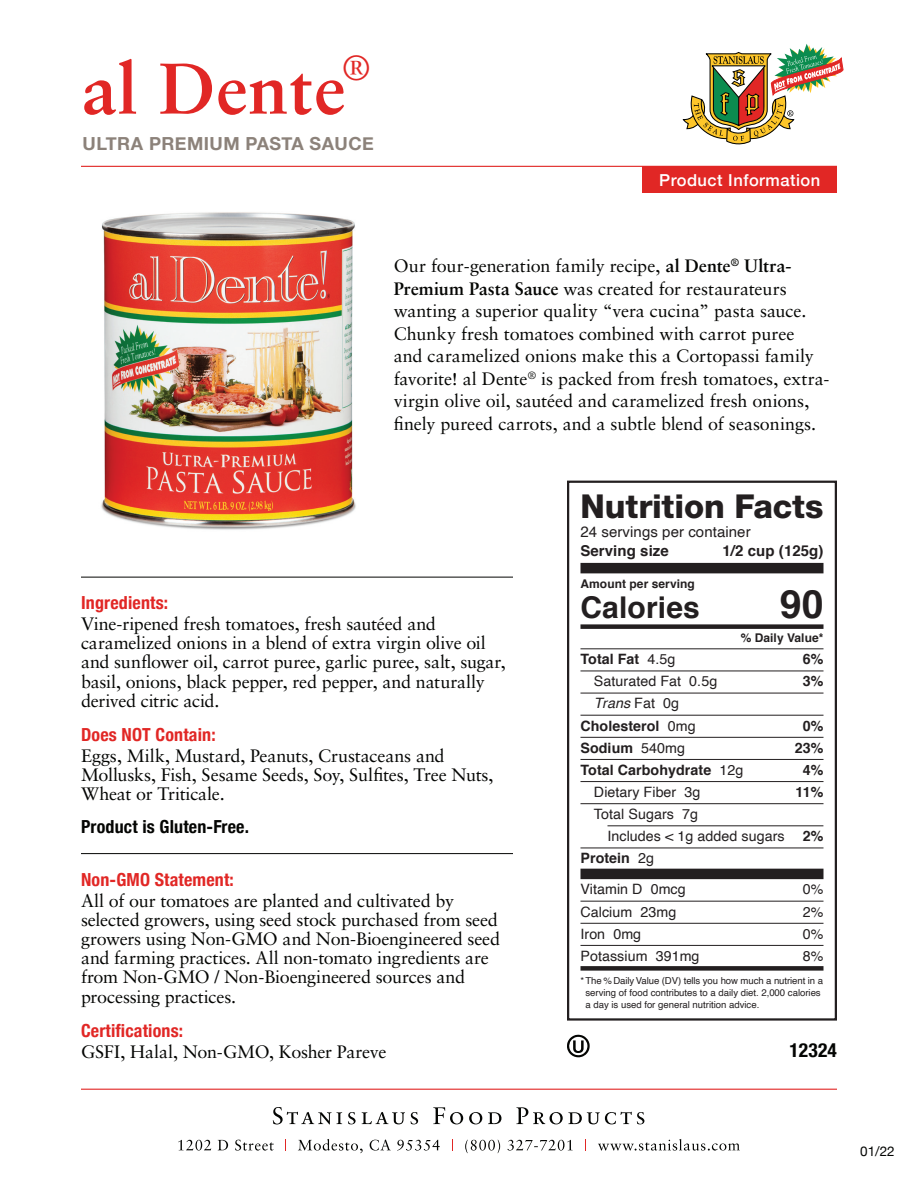
<style>
.page{position:relative;width:918px;height:1188px;background:#fff}
.page>*{position:absolute;margin:0;border:0;box-sizing:border-box;transform-origin:0 0}
.t1{font:700 72px "Sabon";letter-spacing:.01em;color:#e12725}
.t2{font:700 39px "Helvetica";color:#231f20}
.t3{font:34.8px "Sabon Roman SC";color:#e12725}
.t4{font:800 33px "Helvetica Neue LT Pro";letter-spacing:-.005em;color:#231f20}
.t5{font:700 30px "Helvetica";letter-spacing:.005em;color:#231f20}
.t6{font:700 condensed 19.5px "Helvetica Neue";letter-spacing:.01em;color:#040503}
.t7{font:18px/19.2px "Sabon";letter-spacing:-.01em;color:#040503}
.t8{font:700 condensed 18px "Helvetica Neue";letter-spacing:.01em;color:#e12725}
.t9{font:700 18px "Helvetica Neue";letter-spacing:.025em;color:#8c827a}
.t10{font:700 condensed 18px "Helvetica Neue";letter-spacing:.01em;color:#040503}
.t11{font:500 16.5px "Helvetica Neue";letter-spacing:.03em;color:#fff}
.t12{font:700 15px "Helvetica";letter-spacing:.005em;color:#231f20}
.t13{font:15px "Helvetica";letter-spacing:.005em;color:#231f20}
.t14{font:14.25px/22.2px "Helvetica";letter-spacing:.005em;color:#231f20}
.t15{font:700 14.25px/22.2px "Helvetica";letter-spacing:.005em;color:#231f20;text-align:center}
.t16{font:13.5px "Helvetica Neue";color:#040503}
.t17{font:700 12px "Helvetica";letter-spacing:.005em;color:#231f20}
.t18{font:9.6px/11.7px "Helvetica";letter-spacing:-.005em;color:#231f20}
.s1{font-weight:700}
.s2{font-weight:400}
.s3{font-weight:400;font-style:italic}
</style>
<div class="page">
<svg style="left:273px;top:1107px;width:69px;height:17px"></svg>
<svg style="left:348px;top:1112px;width:8px;height:12px"></svg>
<svg style="left:362px;top:1112px;width:43px;height:12px"></svg>
<svg style="left:411px;top:1112px;width:7px;height:12px"></svg>
<svg style="left:433px;top:1107px;width:30px;height:17px"></svg>
<svg style="left:469px;top:1112px;width:13px;height:12px"></svg>
<svg style="left:488px;top:1112px;width:13px;height:12px"></svg>
<svg style="left:516px;top:1107px;width:128px;height:17px"></svg>
<svg style="left:178px;top:1140px;width:33px;height:11px"></svg>
<svg style="left:218px;top:1140px;width:10px;height:10px"></svg>
<svg style="left:235px;top:1140px;width:39px;height:11px"></svg>
<svg style="left:285px;top:1139px;width:1px;height:12px"></svg>
<svg style="left:298px;top:1139px;width:65px;height:14px"></svg>
<svg style="left:370px;top:1139px;width:21px;height:12px"></svg>
<svg style="left:397px;top:1140px;width:43px;height:11px"></svg>
<svg style="left:452px;top:1139px;width:1px;height:12px"></svg>
<svg style="left:465px;top:1140px;width:35px;height:13px"></svg>
<svg style="left:507px;top:1140px;width:66px;height:11px"></svg>
<svg style="left:598px;top:1139px;width:142px;height:12px"></svg>
<hr style="left:81px;top:1089px;width:756px;height:1px;background:#e12725">
<svg style="left:682px;top:44px;width:161px;height:101px"></svg>
<hr style="left:81px;top:166px;width:756px;height:1px;background:#e12725">
<div style="left:643px;top:166px;width:194px;height:26px;background:#e12725"></div>
<svg style="left:567px;top:1035px;width:23px;height:22px"></svg>
<div style="left:567px;top:481px;width:270px;height:540px;border:2px solid #231f20"></div>
<div style="left:581px;top:563px;width:243px;height:10px;background:#231f20"></div>
<div style="left:581px;top:624px;width:243px;height:5px;background:#231f20"></div>
<hr style="left:581px;top:649px;width:243px;height:1px;background:#231f20">
<hr style="left:581px;top:671px;width:243px;height:1px;background:#231f20">
<hr style="left:581px;top:693px;width:243px;height:1px;background:#231f20">
<hr style="left:581px;top:715px;width:243px;height:1px;background:#231f20">
<hr style="left:581px;top:737px;width:243px;height:1px;background:#231f20">
<hr style="left:581px;top:759px;width:243px;height:1px;background:#231f20">
<hr style="left:581px;top:781px;width:243px;height:1px;background:#231f20">
<hr style="left:581px;top:803px;width:243px;height:1px;background:#231f20">
<hr style="left:608px;top:826px;width:215px;height:1px;background:#231f20">
<hr style="left:581px;top:848px;width:243px;height:1px;background:#231f20">
<div style="left:581px;top:869px;width:243px;height:10px;background:#231f20"></div>
<hr style="left:581px;top:901px;width:243px;height:1px;background:#231f20">
<hr style="left:581px;top:923px;width:243px;height:1px;background:#231f20">
<hr style="left:581px;top:945px;width:243px;height:1px;background:#231f20">
<div style="left:581px;top:966px;width:243px;height:5px;background:#231f20"></div>
<img style="left:101px;top:212px;width:255px;height:318px">
<hr style="left:81px;top:577px;width:432px;height:1px;background:#040503">
<hr style="left:81px;top:853px;width:432px;height:1px;background:#040503">
<h1 class="t1" style="left:81px;top:44px;width:266px">al Dente</h1>
<h3 class="t3" style="left:343px;top:48px;width:29px">®</h3>
<p class="t9" style="left:83px;top:129px;width:293px">ULTRA PREMIUM PASTA SAUCE</p>
<p class="t11" style="left:659px;top:166px;width:163px">Product Information</p>
<p class="t7" style="left:394px;top:254px;width:437px;line-height:22.5px">Our four-generation family recipe, <span class="s1">al Dente</span><sup>®</sup> <span class="s1">Ultra-Premium Pasta Sauce</span> was created for restaurateurs wanting a superior quality “vera cucina” pasta sauce.<br>Chunky fresh tomatoes combined with carrot puree<br>and caramelized onions make this a Cortopassi family favorite! al Dente<sup>®</sup> is packed from fresh tomatoes, extra&shy;virgin olive oil, sautéed and caramelized fresh onions, finely pureed carrots, and a subtle blend of seasonings.</p>
<p class="t8" style="left:81px;top:588px;width:89px">Ingredients:</p>
<p class="t7" style="left:81px;top:614px;width:426px">Vine-ripened fresh tomatoes, fresh sautéed and caramelized onions in a blend of extra virgin olive oil and sunflower oil, carrot puree, garlic puree, salt, sugar, basil, onions, black pepper, red pepper, and naturally derived citric acid.</p>
<p class="t8" style="left:81px;top:720px;width:136px">Does NOT Contain:</p>
<p class="t7" style="left:81px;top:746px;width:414px">Eggs, Milk, Mustard, Peanuts, Crustaceans and<br>Mollusks, Fish, Sesame Seeds, Soy, Sulfites, Tree Nuts,<br>Wheat or Triticale.</p>
<p class="t10" style="left:81px;top:812px;width:170px">Product is Gluten-Free.</p>
<p class="t8" style="left:81px;top:865px;width:154px">Non-GMO Statement:</p>
<p class="t7" style="left:81px;top:891px;width:421px">All of our tomatoes are planted and cultivated by selected growers, using seed stock purchased from seed growers using Non-GMO and Non-Bioengineered seed and farming practices. All non-tomato ingredients are from Non-GMO / Non-Bioengineered sources and processing practices.</p>
<p class="t8" style="left:81px;top:1016px;width:104px">Certifications:</p>
<p class="t7" style="left:81px;top:1042px;width:307px">GSFI, Halal, Non-GMO, Kosher Pareve</p>
<h3 class="t4" style="left:581px;top:486px;width:244px">Nutrition Facts</h3>
<p class="t13" style="left:581px;top:520px;width:172px">24 servings per container</p>
<p class="t12" style="left:581px;top:539px;width:90px">Serving size</p>
<p class="t12" style="left:722px;top:539px;width:103px">1/2 cup (125g)</p>
<p class="t17" style="left:581px;top:574px;width:116px">Amount per serving</p>
<h3 class="t5" style="left:581px;top:583px;width:121px">Calories</h3>
<h2 class="t2" style="left:780px;top:572px;width:45px">90</h2>
<p class="t17" style="left:741px;top:628px;width:84px">% Daily Value*</p>
<p class="t15" style="left:581px;top:648px;width:96px">Total Fat <span class="s2">4.5g</span></p>
<p class="t15" style="left:803px;top:648px;width:22px">6%</p>
<p class="t14" style="left:594px;top:671px;width:125px">Saturated Fat 0.5g</p>
<p class="t15" style="left:803px;top:670px;width:22px">3%</p>
<p class="t15" style="left:581px;top:692px;width:117px"><span class="s3">Trans</span> <span class="s2">Fat 0g<br></span>Cholesterol <span class="s2">0mg</span></p>
<p class="t15" style="left:803px;top:715px;width:22px">0%</p>
<p class="t15" style="left:581px;top:737px;width:106px">Sodium <span class="s2">540mg</span></p>
<p class="t15" style="left:795px;top:737px;width:30px">23%</p>
<p class="t15" style="left:581px;top:759px;width:164px">Total Carbohydrate <span class="s2">12g</span></p>
<p class="t15" style="left:803px;top:759px;width:22px">4%</p>
<p class="t14" style="left:594px;top:781px;width:108px">Dietary Fiber 3g</p>
<p class="t15" style="left:796px;top:781px;width:29px">11%</p>
<p class="t14" style="left:607px;top:803px;width:179px;text-indent:-13px">Total Sugars 7g<br>Includes &lt; 1g added sugars</p>
<p class="t15" style="left:803px;top:825px;width:22px">2%</p>
<p class="t14" style="left:580px;top:843px;width:107px;line-height:31px"><span class="s1">Protein</span> 2g<br>Vitamin D 0mcg</p>
<p class="t14" style="left:803px;top:879px;width:22px">0%</p>
<p class="t14" style="left:580px;top:901px;width:97px">Calcium 23mg</p>
<p class="t14" style="left:803px;top:901px;width:22px">2%</p>
<p class="t14" style="left:580px;top:923px;width:62px">Iron 0mg</p>
<p class="t14" style="left:803px;top:923px;width:22px">0%</p>
<p class="t14" style="left:580px;top:945px;width:121px">Potassium 391mg</p>
<p class="t14" style="left:803px;top:945px;width:22px">8%</p>
<p class="t18" style="left:586px;top:975px;width:239px;text-indent:-5px">*The % Daily Value (DV) tells you how much a nutrient in a serving of food contributes to a daily diet. 2,000 calories a day is used for general nutrition advice.</p>
<p class="t6" style="left:789px;top:1034px;width:49px">12324</p>
<p class="t16" style="left:860px;top:1141px;width:36px">01/22</p>
</div>
